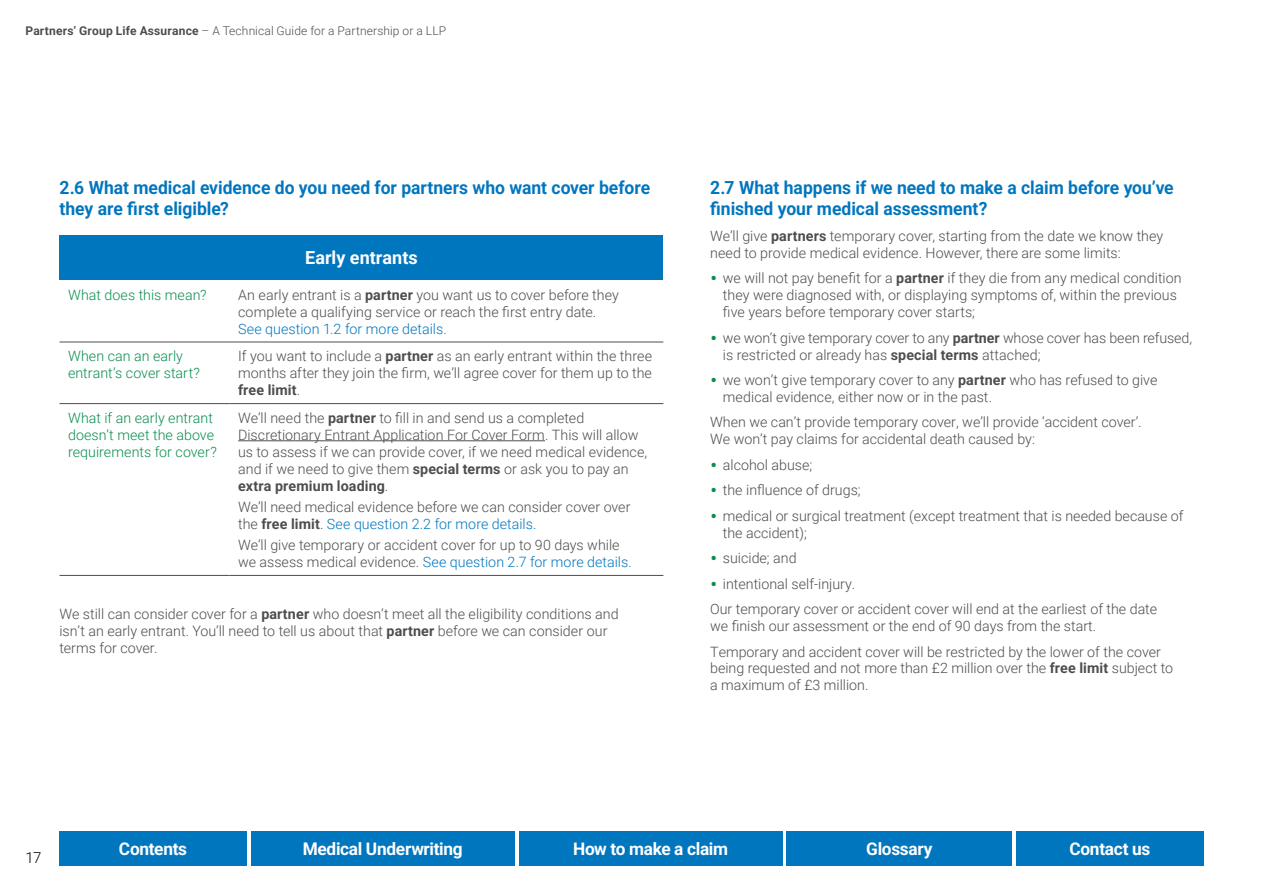
<style>
.page{position:relative;width:1263px;height:893px;background:#fff}
.page>*{position:absolute;margin:0;border:0;box-sizing:border-box;transform-origin:0 0}
.SUBHEAD_-_12pt_14_15pt{font:700 18px/21.1px "Roboto";color:#0076bf}
.t1{font:700 18px "Roboto";color:#fff}
.t2{font:700 17.25px "Roboto";letter-spacing:-.02em;color:#fff}
.t3{font:300 15px "Roboto";color:#000}
.Body_copy__Roman_-_9_5pt_11_3pt{font:300 14.25px/17px "Roboto";color:#4d4d4f}
.Body_copy__Roman_-_9_5pt_11_3pt-2{font:300 14.25px/17px "Roboto";color:#0a8e4e}
.t4{font:300 12px "Roboto";letter-spacing:.01em;color:#4d4d4f}
.s1{font-weight:700}
.s2{font-size:22.5px;color:#0a8e4e}
.s3{color:#0076bf}
</style>
<div class="page">
<div style="left:60px;top:235px;width:603px;height:45px;background:#0076bf"></div>
<hr style="left:60px;top:342px;width:170px;height:1px;background:#4d4d4f">
<hr style="left:60px;top:403px;width:170px;height:1px;background:#4d4d4f">
<hr style="left:60px;top:575px;width:170px;height:1px;background:#4d4d4f">
<hr style="left:230px;top:342px;width:433px;height:1px;background:#4d4d4f">
<hr style="left:230px;top:403px;width:433px;height:1px;background:#4d4d4f">
<hr style="left:230px;top:575px;width:433px;height:1px;background:#4d4d4f">
<hr style="left:238px;top:440px;width:307px;height:1px;background:#4d4d4f">
<div style="left:60px;top:831px;width:187px;height:34px;background:#0076bf"></div>
<div style="left:1016px;top:831px;width:187px;height:34px;background:#0076bf"></div>
<div style="left:251px;top:831px;width:263px;height:34px;background:#0076bf"></div>
<div style="left:519px;top:831px;width:263px;height:34px;background:#0076bf"></div>
<div style="left:787px;top:831px;width:225px;height:34px;background:#0076bf"></div>
<p class="t4" style="left:26px;top:22px;width:422px"><span class="s1">Partners’ Group Life Assurance</span> – A Technical Guide for a Partnership or a LLP</p>
<p class="SUBHEAD_-_12pt_14_15pt" style="left:60px;top:177px;width:592px">2.6 What medical evidence do you need for partners who want cover before they are first eligible?</p>
<p class="SUBHEAD_-_12pt_14_15pt" style="left:710px;top:177px;width:465px">2.7 What happens if we need to make a claim before you’ve finished your medical assessment?</p>
<p class="Body_copy__Roman_-_9_5pt_11_3pt" style="left:710px;top:227px;width:455px">We’ll give <span class="s1">partners</span> temporary cover, starting from the date we know they need to provide medical evidence. However, there are some limits:</p>
<p class="Body_copy__Roman_-_9_5pt_11_3pt" style="left:723px;top:269px;width:460px;text-indent:-13px"><span class="s2">•</span> we will not pay benefit for a <span class="s1">partner</span> if they die from any medical condition they were diagnosed with, or displaying symptoms of, within the previous five years before temporary cover starts;</p>
<p class="Body_copy__Roman_-_9_5pt_11_3pt" style="left:723px;top:329px;width:471px;text-indent:-13px"><span class="s2">•</span> we won’t give temporary cover to any <span class="s1">partner</span> whose cover has been refused, is restricted or already has <span class="s1">special terms</span> attached;</p>
<p class="Body_copy__Roman_-_9_5pt_11_3pt" style="left:723px;top:371px;width:436px;text-indent:-13px"><span class="s2">•</span> we won’t give temporary cover to any <span class="s1">partner</span> who has refused to give medical evidence, either now or in the past.</p>
<p class="Body_copy__Roman_-_9_5pt_11_3pt" style="left:710px;top:413px;width:433px">When we can’t provide temporary cover, we’ll provide ‘accident cover’.<br>We won’t pay claims for accidental death caused by:</p>
<p class="Body_copy__Roman_-_9_5pt_11_3pt" style="left:710px;top:456px;width:104px"><span class="s2">•</span> alcohol abuse;</p>
<p class="Body_copy__Roman_-_9_5pt_11_3pt" style="left:710px;top:481px;width:152px"><span class="s2">•</span> the influence of drugs;</p>
<p class="Body_copy__Roman_-_9_5pt_11_3pt" style="left:723px;top:507px;width:462px;text-indent:-13px"><span class="s2">•</span> medical or surgical treatment (except treatment that is needed because of the accident);</p>
<p class="Body_copy__Roman_-_9_5pt_11_3pt" style="left:710px;top:549px;width:88px"><span class="s2">•</span> suicide; and</p>
<p class="Body_copy__Roman_-_9_5pt_11_3pt" style="left:710px;top:575px;width:147px"><span class="s2">•</span> intentional self-injury.</p>
<p class="Body_copy__Roman_-_9_5pt_11_3pt" style="left:710px;top:600px;width:449px">Our temporary cover or accident cover will end at the earliest of the date we finish our assessment or the end of 90 days from the start.</p>
<p class="Body_copy__Roman_-_9_5pt_11_3pt" style="left:710px;top:642px;width:465px">Temporary and accident cover will be restricted by the lower of the cover being requested and not more than £2 million over the <span class="s1">free limit</span> subject to a maximum of £3 million.</p>
<p class="t1" style="left:305px;top:245px;width:114px">Early entrants</p>
<p class="Body_copy__Roman_-_9_5pt_11_3pt-2" style="left:68px;top:286px;width:140px">What does this mean?</p>
<p class="Body_copy__Roman_-_9_5pt_11_3pt" style="left:238px;top:286px;width:382px">An early entrant is a <span class="s1">partner</span> you want us to cover before they complete a qualifying service or reach the first entry date.<br><span class="s3">See question 1.2 for more details.</span></p>
<p class="Body_copy__Roman_-_9_5pt_11_3pt-2" style="left:68px;top:347px;width:133px">When can an early entrant’s cover start?</p>
<p class="Body_copy__Roman_-_9_5pt_11_3pt" style="left:238px;top:347px;width:415px;text-align:justify">If you want to include a <span class="s1">partner</span> as an early entrant within the three months after they join the firm, we’ll agree cover for them up to the <span class="s1">free limit</span>.</p>
<p class="Body_copy__Roman_-_9_5pt_11_3pt-2" style="left:68px;top:409px;width:150px">What if an early entrant doesn’t meet the above requirements for cover?</p>
<p class="Body_copy__Roman_-_9_5pt_11_3pt" style="left:238px;top:409px;width:411px">We’ll need the <span class="s1">partner</span> to fill in and send us a completed Discretionary Entrant Application For Cover Form. This will allow us to assess if we can provide cover, if we need medical evidence, and if we need to give them <span class="s1">special terms</span> or ask you to pay an <span class="s1">extra premium loading</span>.</p>
<p class="Body_copy__Roman_-_9_5pt_11_3pt" style="left:238px;top:498px;width:394px">We’ll need medical evidence before we can consider cover over the <span class="s1">free limit</span>. <span class="s3">See question 2.2 for more details.</span></p>
<p class="Body_copy__Roman_-_9_5pt_11_3pt" style="left:238px;top:536px;width:395px">We’ll give temporary or accident cover for up to 90 days while we assess medical evidence. <span class="s3">See question 2.7 for more details.</span></p>
<p class="Body_copy__Roman_-_9_5pt_11_3pt" style="left:60px;top:605px;width:561px">We still can consider cover for a <span class="s1">partner</span> who doesn’t meet all the eligibility conditions and isn’t an early entrant. You’ll need to tell us about that <span class="s1">partner</span> before we can consider our terms for cover.</p>
<p class="t3" style="left:26px;top:848px;width:17px">17</p>
<p class="t2" style="left:119px;top:837px;width:70px">Contents</p>
<p class="t2" style="left:303px;top:837px;width:162px">Medical Underwriting</p>
<p class="t2" style="left:573px;top:837px;width:156px">How to make a claim</p>
<p class="t2" style="left:866px;top:837px;width:68px">Glossary</p>
<p class="t2" style="left:1069px;top:837px;width:82px">Contact us</p>
</div>
